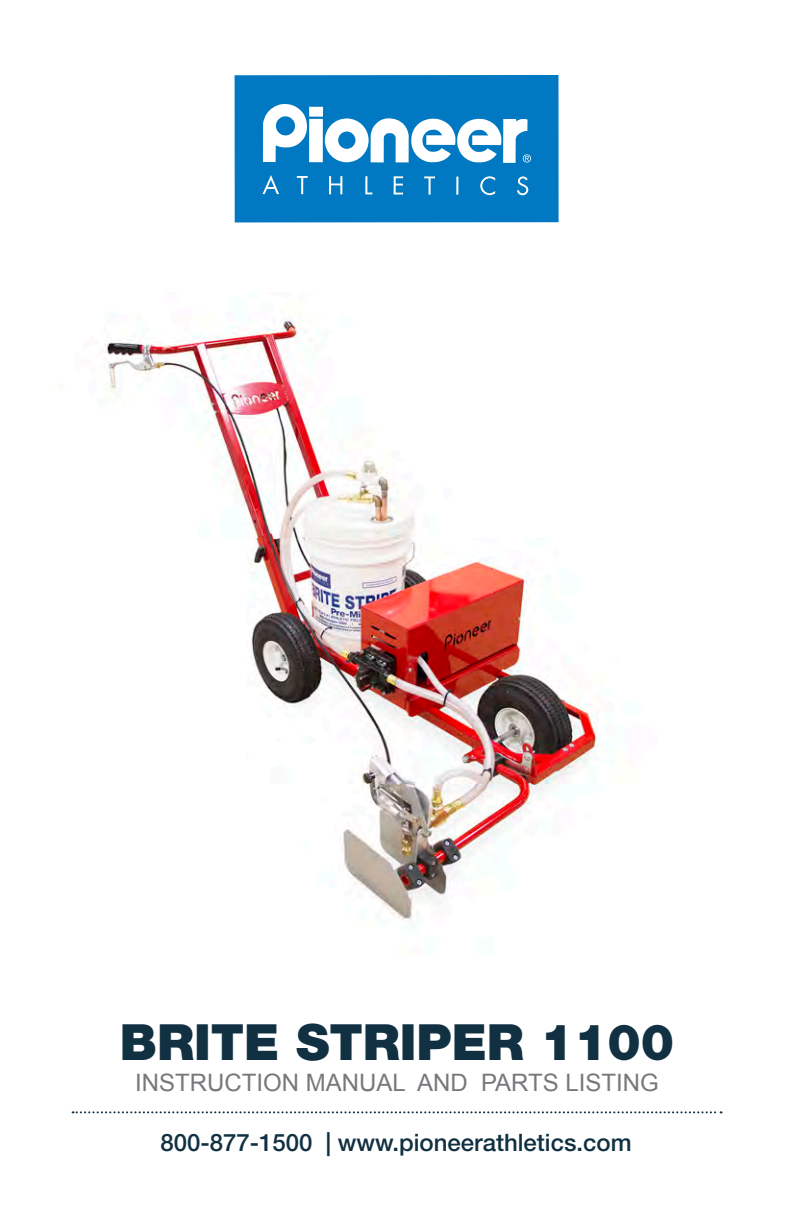
<style>
.page{position:relative;width:792px;height:1224px;background:#fff}
.page>*{position:absolute;margin:0;border:0;box-sizing:border-box;transform-origin:0 0}
.t1{font:900 50px "Helvetica Neue LT Std";color:#113041}
.t2{font:500 24px "Helvetica Neue LT Std";color:#113041}
.t3{font:24px "Arial";color:#76787b}
</style>
<div class="page">
<div style="left:235px;top:75px;width:324px;height:147px;background:#0079c2"></div>
<svg style="left:263px;top:104px;width:268px;height:59px"></svg>
<svg style="left:263px;top:175px;width:16px;height:19px"></svg>
<svg style="left:297px;top:176px;width:11px;height:18px"></svg>
<svg style="left:329px;top:176px;width:13px;height:18px"></svg>
<svg style="left:365px;top:176px;width:7px;height:18px"></svg>
<svg style="left:394px;top:176px;width:9px;height:19px"></svg>
<svg style="left:424px;top:176px;width:11px;height:19px"></svg>
<svg style="left:456px;top:177px;width:2px;height:18px"></svg>
<svg style="left:480px;top:176px;width:15px;height:19px"></svg>
<svg style="left:517px;top:176px;width:11px;height:19px"></svg>
<svg style="left:73px;top:1111px;width:649px;height:2px"></svg>
<img style="left:104px;top:318px;width:499px;height:609px">
<p class="t1" style="left:120px;top:1012px;width:556px">BRITE STRIPER 1100</p>
<p class="t3" style="left:135px;top:1067px;width:525px">INSTRUCTION MANUAL AND PARTS LISTING</p>
<p class="t2" style="left:160px;top:1128px;width:473px">800-877-1500 | www.pioneerathletics.com</p>
</div>
